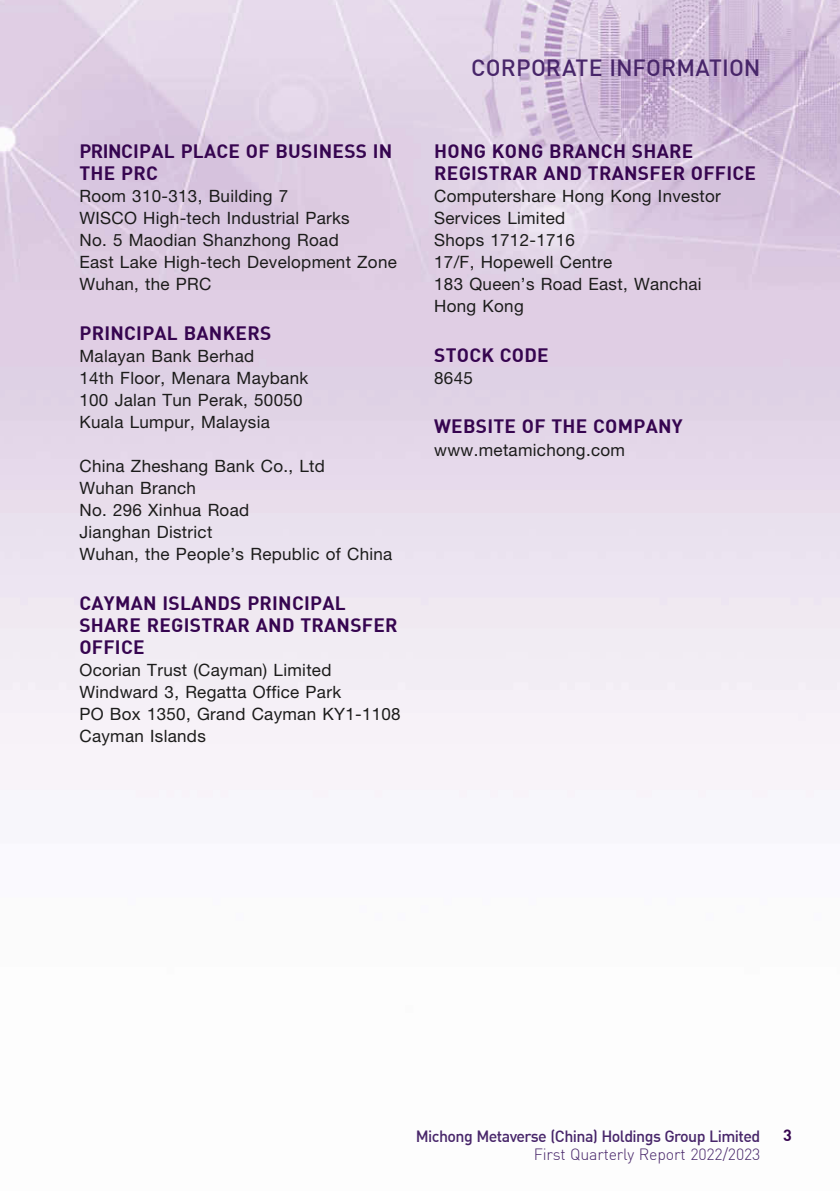
<style>
.page{position:relative;width:840px;height:1191px;background:#fff}
.page>*{position:absolute;margin:0;border:0;box-sizing:border-box;transform-origin:0 0}
.t1{font:500 23px "DIN";letter-spacing:.005em;color:#48266a}
.t2{font:700 19px/22px "DIN";letter-spacing:.015em;color:#360550}
.t3{font:17px/22px "Helvetica Neue LT Std";letter-spacing:.015em;color:#1c1c1b}
.t4{font:500 16px "DIN";letter-spacing:-.035em;color:#48266a}
.t5{font:300 16px "DIN";letter-spacing:-.01em;color:#48266a}
.t6{font:700 16px "DIN";color:#360550}
</style>
<div class="page">
<img style="left:0;top:0;width:839px;height:798px">
<p class="t2" style="left:79px;top:139px;width:314px">PRINCIPAL PLACE OF BUSINESS IN<br>THE PRC</p>
<p class="t3" style="left:79px;top:185px;width:319px">Room 310-313, Building 7<br>WISCO High-tech Industrial Parks<br>No. 5 Maodian Shanzhong Road<br>East Lake High-tech Development Zone<br>Wuhan, the PRC</p>
<p class="t2" style="left:79px;top:321px;width:193px">PRINCIPAL BANKERS</p>
<p class="t3" style="left:79px;top:344px;width:230px">Malayan Bank Berhad<br>14th Floor, Menara Maybank<br>100 Jalan Tun Perak, 50050<br>Kuala Lumpur, Malaysia</p>
<p class="t3" style="left:79px;top:454px;width:314px">China Zheshang Bank Co., Ltd<br>Wuhan Branch<br>No. 296 Xinhua Road<br>Jianghan District<br>Wuhan, the People’s Republic of China</p>
<p class="t2" style="left:79px;top:591px;width:319px">CAYMAN ISLANDS PRINCIPAL<br>SHARE REGISTRAR AND TRANSFER<br>OFFICE</p>
<p class="t3" style="left:79px;top:658px;width:322px">Ocorian Trust (Cayman) Limited<br>Windward 3, Regatta Office Park<br>PO Box 1350, Grand Cayman KY1-1108<br>Cayman Islands</p>
<h1 class="t1" style="left:471px;top:53px;width:291px">CORPORATE INFORMATION</h1>
<p class="t2" style="left:434px;top:139px;width:323px">HONG KONG BRANCH SHARE<br>REGISTRAR AND TRANSFER OFFICE</p>
<p class="t3" style="left:434px;top:185px;width:288px">Computershare Hong Kong Investor<br>Services Limited<br>Shops 1712-1716<br>17/F, Hopewell Centre<br>183 Queen’s Road East, Wanchai<br>Hong Kong</p>
<p class="t2" style="left:434px;top:343px;width:116px">STOCK CODE</p>
<p class="t3" style="left:434px;top:366px;width:40px">8645</p>
<p class="t2" style="left:434px;top:415px;width:250px">WEBSITE OF THE COMPANY</p>
<p class="t3" style="left:434px;top:438px;width:192px">www.metamichong.com</p>
<p class="t4" style="left:415px;top:1126px;width:346px">Michong Metaverse (China) Holdings Group Limited</p>
<p class="t5" style="left:533px;top:1144px;width:228px">First Quarterly Report 2022/2023</p>
<p class="t6" style="left:782px;top:1125px;width:10px">3</p>
</div>
